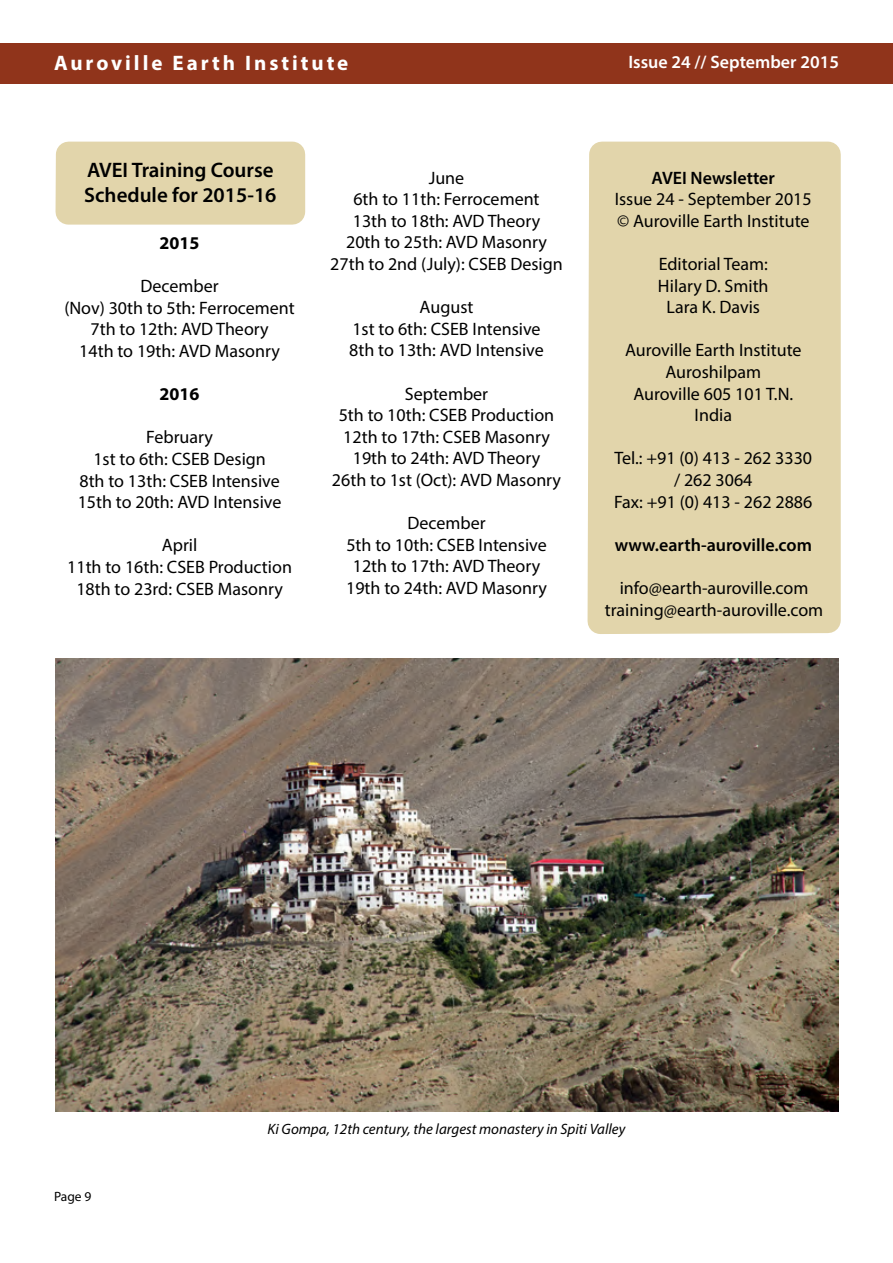
<style>
.page{position:relative;width:893px;height:1263px;background:#fff}
.page>*{position:absolute;margin:0;border:0;box-sizing:border-box;transform-origin:0 0}
.t1{font:600 21px/25.2px "Myriad Pro";color:#000}
.t2{font:700 21px "Myriad Pro";letter-spacing:.14em;color:#fff}
.t3{font:18px/21.6px "Myriad Pro";color:#000;text-align:center}
.t4{font:600 18px "Myriad Pro";color:#000}
.t5{font:600 18px "Myriad Pro";color:#fff}
.t6{font:700 18px "Myriad Pro";color:#000}
.t7{font:italic 15px "Myriad Pro";color:#000}
.t8{font:13.5px "Myriad Pro";color:#000}
</style>
<div class="page">
<div style="left:0;top:43px;width:893px;height:41px;background:#90341b"></div>
<div style="left:587px;top:141px;width:254px;height:493px;background:#e2d5ab"></div>
<div style="left:68px;top:154px;width:224px;height:58px;background:#e2d5ab"></div>
<div style="left:56px;top:142px;width:249px;height:83px;border:26px solid #e2d5ab"></div>
<img style="left:55px;top:658px;width:784px;height:454px">
<p class="t2" style="left:54px;top:49px;width:296px">Auroville Earth Institute</p>
<p class="t1" style="left:84px;top:157px;width:194px">AVEI Training Course<br>Schedule for 2015-16</p>
<p class="t6" style="left:160px;top:231px;width:41px">2015</p>
<p class="t3" style="left:64px;top:275px;width:232px">December<br>(Nov) 30th to 5th: Ferrocement<br>7th to 12th: AVD Theory<br>14th to 19th: AVD Masonry</p>
<p class="t6" style="left:160px;top:382px;width:41px">2016</p>
<p class="t3" style="left:78px;top:426px;width:205px">February<br>1st to 6th: CSEB Design<br>8th to 13th: CSEB Intensive<br>15th to 20th: AVD Intensive</p>
<p class="t3" style="left:67px;top:534px;width:226px">April<br>11th to 16th: CSEB Production<br>18th to 23rd: CSEB Masonry</p>
<p class="t3" style="left:330px;top:166px;width:234px">June<br>6th to 11th: Ferrocement<br>13th to 18th: AVD Theory<br>20th to 25th: AVD Masonry<br>27th to 2nd (July): CSEB Design</p>
<p class="t3" style="left:349px;top:296px;width:196px">August<br>1st to 6th: CSEB Intensive<br>8th to 13th: AVD Intensive</p>
<p class="t3" style="left:332px;top:382px;width:231px">September<br>5th to 10th: CSEB Production<br>12th to 17th: CSEB Masonry<br>19th to 24th: AVD Theory<br>26th to 1st (Oct): AVD Masonry</p>
<p class="t3" style="left:346px;top:512px;width:202px">December<br>5th to 10th: CSEB Intensive<br>12th to 17th: AVD Theory<br>19th to 24th: AVD Masonry</p>
<p class="t5" style="left:628px;top:50px;width:212px">Issue 24 // September 2015</p>
<p class="t4" style="left:652px;top:166px;width:125px">AVEI Newsletter</p>
<p class="t3" style="left:615px;top:188px;width:198px;text-align:left">Issue 24 - September 2015 © Auroville Earth Institute</p>
<p class="t3" style="left:658px;top:253px;width:112px">Editorial Team:<br>Hilary D. Smith<br>Lara K. Davis</p>
<p class="t3" style="left:625px;top:339px;width:178px">Auroville Earth Institute<br>Auroshilpam<br>Auroville 605 101 T.N.<br>India</p>
<p class="t3" style="left:614px;top:447px;width:200px">Tel.: +91 (0) 413 - 262 3330 / 262 3064<br>Fax: +91 (0) 413 - 262 2886</p>
<p class="t4" style="left:615px;top:533px;width:199px">www.earth-auroville.com</p>
<p class="t3" style="left:605px;top:577px;width:220px">info@earth-auroville.com training@earth-auroville.com</p>
<p class="t8" style="left:54px;top:1188px;width:39px">Page 9</p>
<p class="t7" style="left:268px;top:1120px;width:359px">Ki Gompa, 12th century, the largest monastery in Spiti Valley</p>
</div>
